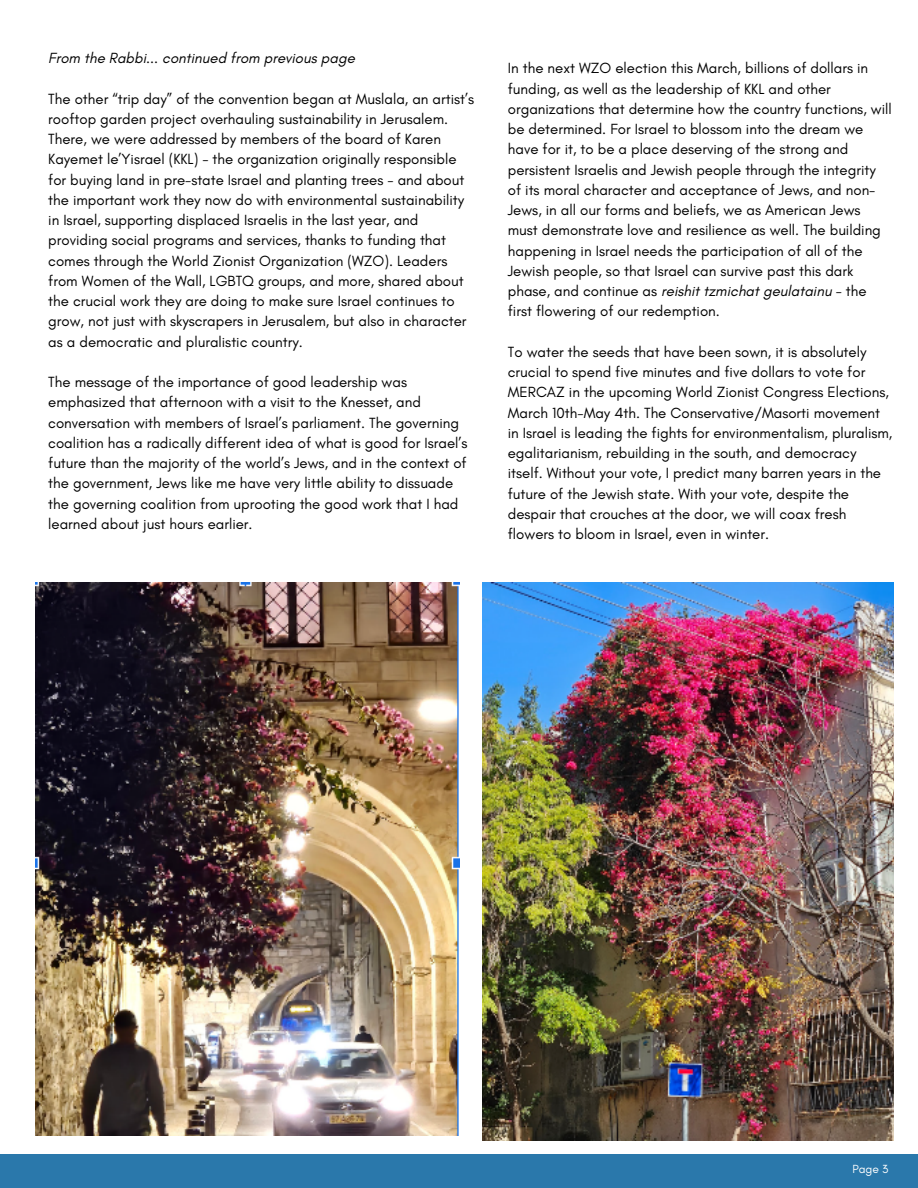
<style>
.page{position:relative;width:918px;height:1188px;background:#fff}
.page>*{position:absolute;margin:0;border:0;box-sizing:border-box;transform-origin:0 0}
.t1{font:15px/20.2px "Glacial Indifference";color:#000}
.t2{font:italic 15px "Glacial Indifference";color:#000}
.t3{font:12px "Glacial Indifference";color:#fff}
.s1{font-style:italic}
</style>
<div class="page">
<img style="left:35px;top:583px;width:424px;height:552px">
<div style="left:0;top:1155px;width:918px;height:33px;background:#2a78ab"></div>
<img style="left:483px;top:583px;width:410px;height:558px">
<h1 class="t2" style="left:48px;top:49px;width:308px">From the Rabbi... continued from previous page</h1>
<h1 class="t1" style="left:48px;top:88px;width:428px">The other “trip day” of the convention began at Muslala, an artist’s rooftop garden project overhauling sustainability in Jerusalem.<br>There, we were addressed by members of the board of Karen Kayemet le’Yisrael (KKL) - the organization originally responsible for buying land in pre-state Israel and planting trees - and about the important work they now do with environmental sustainability in Israel, supporting displaced Israelis in the last year, and providing social programs and services, thanks to funding that comes through the World Zionist Organization (WZO). Leaders from Women of the Wall, LGBTQ groups, and more, shared about the crucial work they are doing to make sure Israel continues to grow, not just with skyscrapers in Jerusalem, but also in character as a democratic and pluralistic country.</h1>
<h1 class="t1" style="left:48px;top:372px;width:421px">The message of the importance of good leadership was emphasized that afternoon with a visit to the Knesset, and conversation with members of Israel’s parliament. The governing coalition has a radically different idea of what is good for Israel’s future than the majority of the world’s Jews, and in the context of the government, Jews like me have very little ability to dissuade the governing coalition from uprooting the good work that I had learned about just hours earlier.</h1>
<h1 class="t1" style="left:508px;top:58px;width:385px">In the next WZO election this March, billions of dollars in funding, as well as the leadership of KKL and other organizations that determine how the country functions, will be determined. For Israel to blossom into the dream we have for it, to be a place deserving of the strong and persistent Israelis and Jewish people through the integrity of its moral character and acceptance of Jews, and non-Jews, in all our forms and beliefs, we as American Jews must demonstrate love and resilience as well. The building happening in Israel needs the participation of all of the Jewish people, so that Israel can survive past this dark phase, and continue as <span class="s1">reishit tzmichat geulatainu</span> - the first flowering of our redemption.</h1>
<h1 class="t1" style="left:508px;top:341px;width:386px">To water the seeds that have been sown, it is absolutely crucial to spend five minutes and five dollars to vote for MERCAZ in the upcoming World Zionist Congress Elections, March 10th-May 4th. The Conservative/Masorti movement in Israel is leading the fights for environmentalism, pluralism, egalitarianism, rebuilding in the south, and democracy itself. Without your vote, I predict many barren years in the future of the Jewish state. With your vote, despite the despair that crouches at the door, we will coax fresh flowers to bloom in Israel, even in winter.</h1>
<p class="t3" style="left:852px;top:1161px;width:38px">Page 3</p>
</div>
